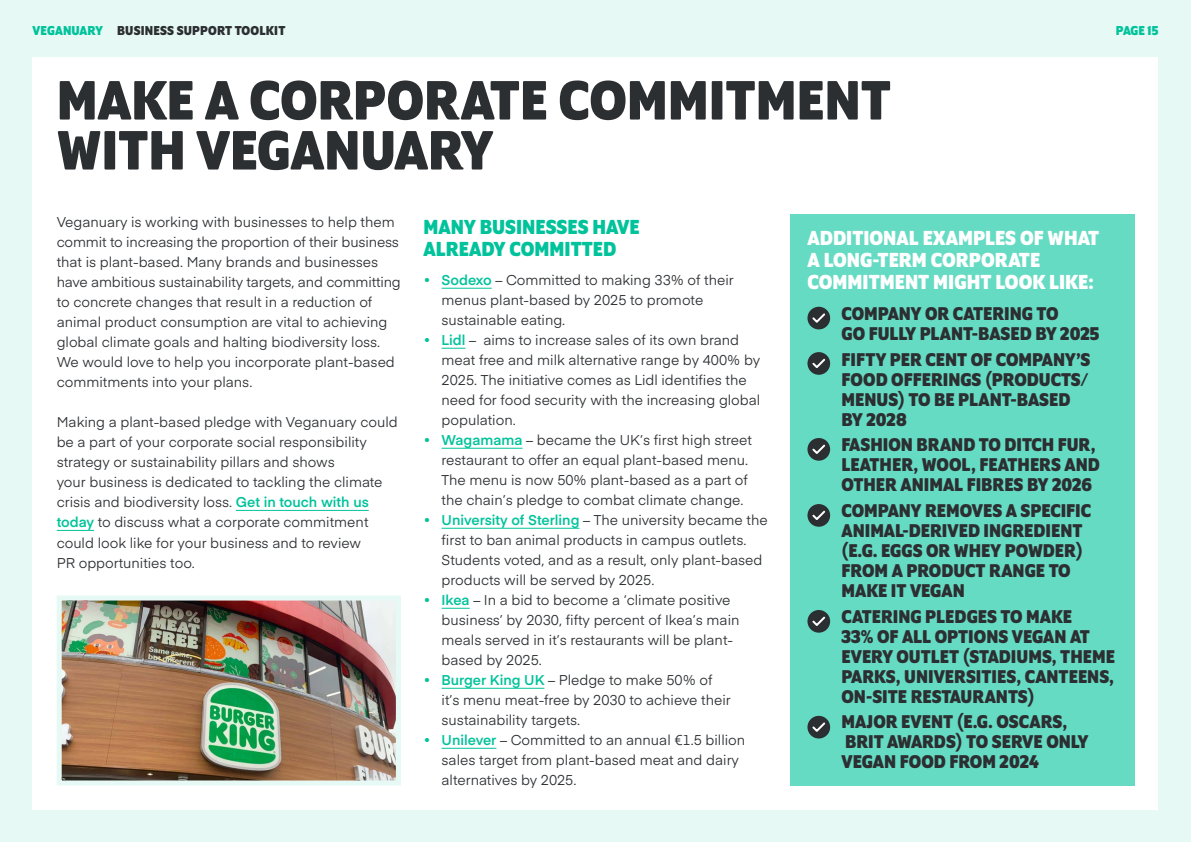
<style>
.page{position:relative;width:1191px;height:842px;background:#e6f9f5}
.page>*{position:absolute;margin:0;border:0;box-sizing:border-box;transform-origin:0 0}
.t1{font:700 60px/50px "Program OT";color:#2c2f32}
.t2{font:700 22px/22px "Program OT";color:#fff}
.t3{font:700 22px/22px "Program OT";color:#00c39b}
.t4{font:700 20px/20px "Program OT";color:#2c2f32}
.t5{font:14px/20px "Eina 01";color:#2c2f32}
.t6{font:700 14px "Program OT";letter-spacing:.01em;color:#2c2f32}
.t7{font:700 14px "Program OT";letter-spacing:-.005em;color:#00c39b}
.s1{color:#00c39b}
.s2{font-weight:600;color:#00c39b}
</style>
<div class="page">
<div style="left:32px;top:57px;width:1125px;height:752px;background:#fff"></div>
<hr style="left:236px;top:510px;width:133px;height:1px;background:#00c39b">
<hr style="left:57px;top:530px;width:37px;height:1px;background:#00c39b">
<hr style="left:441px;top:288px;width:51px;height:1px;background:#00c39b">
<svg style="left:441px;top:348px;width:24px;height:1px"></svg>
<hr style="left:441px;top:448px;width:81px;height:1px;background:#00c39b">
<hr style="left:441px;top:528px;width:138px;height:1px;background:#00c39b">
<svg style="left:441px;top:608px;width:29px;height:1px"></svg>
<hr style="left:441px;top:688px;width:103px;height:1px;background:#00c39b">
<hr style="left:441px;top:748px;width:55px;height:1px;background:#00c39b">
<img style="left:63px;top:601px;width:332px;height:178px">
<div style="left:57px;top:595px;width:344px;height:190px;border:5px solid #e6f9f5"></div>
<div style="left:790px;top:214px;width:344px;height:571px;background:#66dbc3"></div>
<div style="left:807px;top:307px;width:23px;height:22px;background:#2c2f32;border-radius:50%"></div>
<svg style="left:812px;top:313px;width:14px;height:10px"></svg>
<svg style="left:807px;top:352px;width:23px;height:23px"></svg>
<svg style="left:810px;top:357px;width:17px;height:13px"></svg>
<svg style="left:807px;top:438px;width:23px;height:23px"></svg>
<svg style="left:810px;top:443px;width:17px;height:13px"></svg>
<svg style="left:807px;top:504px;width:23px;height:23px"></svg>
<svg style="left:810px;top:509px;width:17px;height:13px"></svg>
<svg style="left:807px;top:610px;width:23px;height:23px"></svg>
<svg style="left:810px;top:615px;width:17px;height:13px"></svg>
<div style="left:807px;top:716px;width:23px;height:22px;background:#2c2f32;border-radius:50%"></div>
<svg style="left:812px;top:722px;width:14px;height:10px"></svg>
<p class="t6" style="left:33px;top:22px;width:254px"><span class="s1">VEGANUARY</span> BUSINESS SUPPORT TOOLKIT</p>
<p class="t7" style="left:1116px;top:22px;width:44px">PAGE 15</p>
<h1 class="t1" style="left:57px;top:74px;width:835px">MAKE A CORPORATE COMMITMENT<br>WITH VEGANUARY</h1>
<p class="t5" style="left:57px;top:211px;width:345px">Veganuary is working with businesses to help them commit to increasing the proportion of their business that is plant-based. Many brands and businesses have ambitious sustainability targets, and committing to concrete changes that result in a reduction of animal product consumption are vital to achieving global climate goals and halting biodiversity loss.<br>We would love to help you incorporate plant-based commitments into your plans.</p>
<p class="t5" style="left:57px;top:411px;width:342px">Making a plant-based pledge with Veganuary could be a part of your corporate social responsibility strategy or sustainability pillars and shows<br>your business is dedicated to tackling the climate crisis and biodiversity loss. <span class="s2">Get in touch with us today</span> to discuss what a corporate commitment could look like for your business and to review<br>PR opportunities too.</p>
<h2 class="t3" style="left:423px;top:215px;width:218px">MANY BUSINESSES HAVE<br>ALREADY COMMITTED</h2>
<p class="t5" style="left:441px;top:269px;width:294px;text-indent:-18px"><span class="s2">• Sodexo</span> – Committed to making 33% of their menus plant-based by 2025 to promote sustainable eating.</p>
<p class="t5" style="left:441px;top:329px;width:320px;text-indent:-18px"><span class="s2">• Lidl</span> – aims to increase sales of its own brand meat free and milk alternative range by 400% by 2025. The initiative comes as Lidl identifies the need for food security with the increasing global population.</p>
<p class="t5" style="left:441px;top:429px;width:312px;text-indent:-18px"><span class="s2">• Wagamama</span> – became the UK’s first high street restaurant to offer an equal plant-based menu.<br>The menu is now 50% plant-based as a part of the chain’s pledge to combat climate change.</p>
<p class="t5" style="left:441px;top:509px;width:327px;text-indent:-18px"><span class="s2">• University of Sterling</span> – The university became the first to ban animal products in campus outlets.<br>Students voted, and as a result, only plant-based products will be served by 2025.</p>
<p class="t5" style="left:441px;top:589px;width:299px;text-indent:-18px"><span class="s2">• Ikea</span> – In a bid to become a ‘climate positive business’ by 2030, fifty percent of Ikea’s main meals served in it’s restaurants will be plant&shy;based by 2025.</p>
<p class="t5" style="left:441px;top:669px;width:291px;text-indent:-18px"><span class="s2">• Burger King UK</span> – Pledge to make 50% of it’s menu meat-free by 2030 to achieve their sustainability targets.</p>
<p class="t5" style="left:441px;top:729px;width:305px;text-indent:-18px"><span class="s2">• Unilever</span> – Committed to an annual €1.5 billion sales target from plant-based meat and dairy alternatives by 2025.</p>
<h2 class="t2" style="left:807px;top:226px;width:293px">ADDITIONAL EXAMPLES OF WHAT<br>A LONG-TERM CORPORATE<br>COMMITMENT MIGHT LOOK LIKE:</h2>
<h3 class="t4" style="left:841px;top:303px;width:259px">COMPANY OR CATERING TO<br>GO FULLY PLANT-BASED BY 2025</h3>
<h3 class="t4" style="left:841px;top:349px;width:250px">FIFTY PER CENT OF COMPANY’S<br>FOOD OFFERINGS (PRODUCTS/<br>MENUS) TO BE PLANT-BASED<br>BY 2028</h3>
<h3 class="t4" style="left:841px;top:435px;width:260px">FASHION BRAND TO DITCH FUR,<br>LEATHER, WOOL, FEATHERS AND<br>OTHER ANIMAL FIBRES BY 2026</h3>
<h3 class="t4" style="left:841px;top:500px;width:251px">COMPANY REMOVES A SPECIFIC<br>ANIMAL-DERIVED INGREDIENT (E.G. EGGS OR WHEY POWDER)<br>FROM A PRODUCT RANGE TO<br>MAKE IT VEGAN</h3>
<h3 class="t4" style="left:841px;top:606px;width:275px">CATERING PLEDGES TO MAKE<br>33% OF ALL OPTIONS VEGAN AT<br>EVERY OUTLET (STADIUMS, THEME<br>PARKS, UNIVERSITIES, CANTEENS,<br>ON-SITE RESTAURANTS)</h3>
<h3 class="t4" style="left:841px;top:712px;width:248px">MAJOR EVENT (E.G. OSCARS,<br>BRIT AWARDS) TO SERVE ONLY<br>VEGAN FOOD FROM 2024</h3>
</div>
